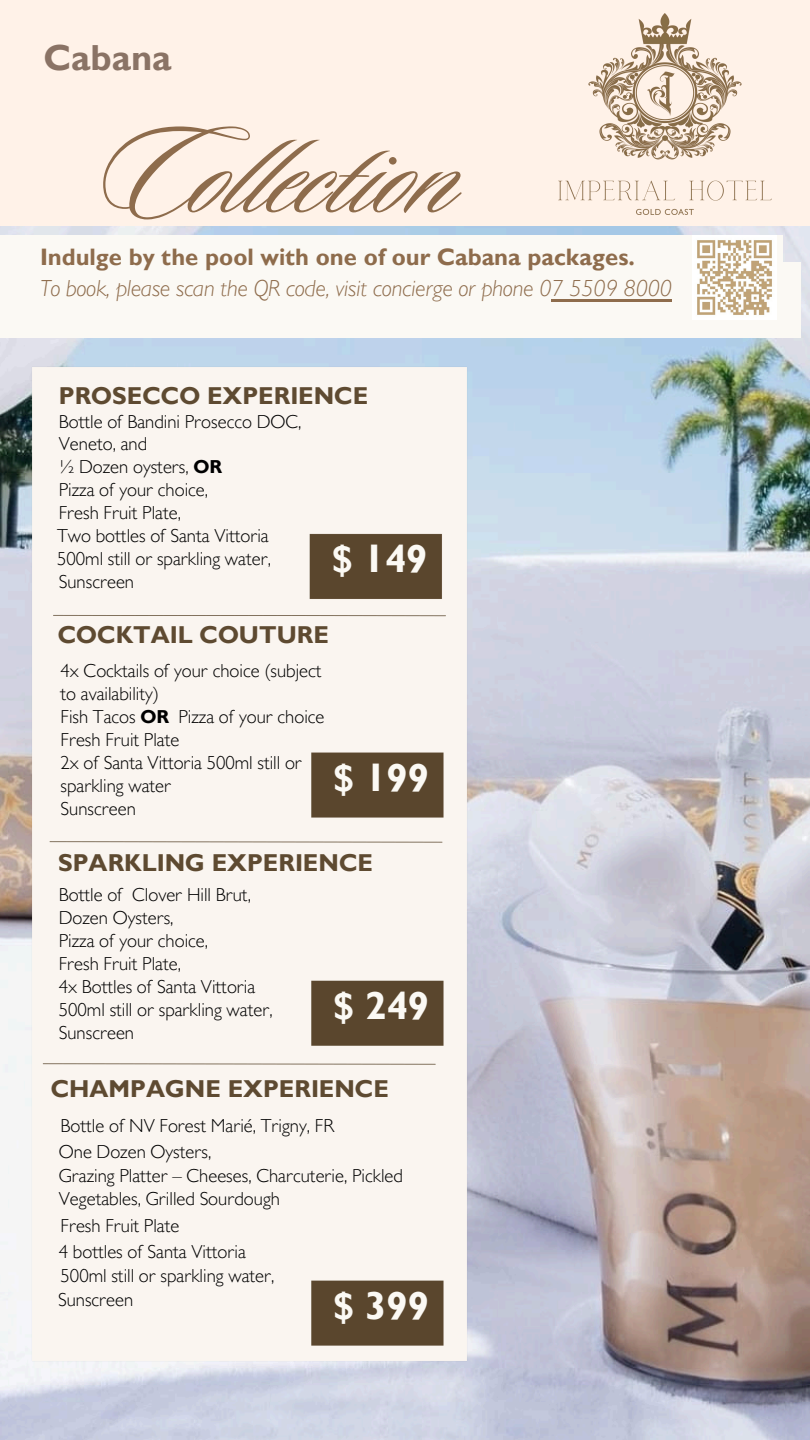
<style>
.page{position:relative;width:810px;height:1440px;background:#fff}
.page>*{position:absolute;margin:0;border:0;box-sizing:border-box;transform-origin:0 0}
.t1{font:135.2px "Sloop Script Pro";color:#8e6c4c}
.t2{font:700 38.9px "Gill Sans MT Std";color:#fbf9f4}
.t3{font:700 36.2px "Gill Sans MT Std";color:#8a7365}
.t4{font:700 24.4px "Gill Sans MT Std";color:#5e4a31}
.t5{font:700 23.8px "Gill Sans MT Std";color:#8e6c4c}
.t6{font:italic 300 23.2px "Gill Sans MT Std";color:#8e6c4c}
.t7{font:300 18.8px/22.5px "Gill Sans MT Std";color:#000}
.s1{font-weight:700}
</style>
<div class="page">
<img style="left:0;top:226px;width:810px;height:1214px">
<div style="left:0;top:0;width:810px;height:226px;background:#fff2e8"></div>
<img style="left:559px;top:14px;width:213px;height:201px">
<div style="left:0;top:235px;width:782px;height:84px;background:#fbf9f4"></div>
<div style="left:0;top:263px;width:800px;height:74px;background:#fbf9f4"></div>
<img style="left:28px;top:362px;width:444px;height:1004px">
<img style="left:693px;top:235px;width:84px;height:84px">
<hr style="left:552px;top:299px;width:120px;height:2px;background:#8e6c4c">
<p class="t3" style="left:44px;top:45px;width:129px">Cabana</p>
<h2 class="t1" style="left:99px;top:103px;width:360px">Col ection</h2>
<p class="t5" style="left:40px;top:249px;width:596px">Indulge by the pool with one of our Cabana packages.</p>
<p class="t6" style="left:40px;top:280px;width:633px">To book, please scan the QR code, visit concierge or phone 07 5509 8000</p>
<p class="t4" style="left:59px;top:387px;width:311px">PROSECCO EXPERIENCE</p>
<h2 class="t7" style="left:59px;top:413px;width:244px">Bottle of Bandini Prosecco DOC,</h2>
<p class="t7" style="left:59px;top:436px;width:90px">Veneto, and</p>
<p class="t7" style="left:59px;top:459px;width:165px">½ Dozen oysters, <span class="s1">OR</span></p>
<h1 class="t7" style="left:59px;top:482px;width:151px">Pizza of your choice,</h1>
<h4 class="t7" style="left:59px;top:505px;width:124px">Fresh Fruit Plate,</h4>
<p class="t7" style="left:57px;top:528px;width:215px">Two bottles of Santa Vittoria<br>500ml still or sparkling water,</p>
<h5 class="t7" style="left:59px;top:573px;width:77px">Sunscreen</h5>
<p class="t2" style="left:332px;top:546px;width:98px">$ 149</p>
<h3 class="t4" style="left:58px;top:626px;width:273px">COCKTAIL COUTURE</h3>
<p class="t7" style="left:61px;top:662px;width:263px">4x Cocktails of your choice (subject</p>
<p class="t7" style="left:61px;top:685px;width:100px">to availability)</p>
<p class="t7" style="left:61px;top:708px;width:266px">Fish Tacos <span class="s1">OR</span> Pizza of your choice</p>
<h2 class="t7" style="left:61px;top:731px;width:120px">Fresh Fruit Plate</h2>
<h3 class="t7" style="left:61px;top:754px;width:243px">2x of Santa Vittoria 500ml still or</h3>
<p class="t7" style="left:61px;top:777px;width:112px">sparkling water</p>
<p class="t7" style="left:61px;top:800px;width:77px">Sunscreen</p>
<p class="t2" style="left:333px;top:764px;width:98px">$ 199</p>
<p class="t4" style="left:58px;top:854px;width:316px">SPARKLING EXPERIENCE</p>
<p class="t7" style="left:59px;top:886px;width:194px">Bottle of Clover Hill Brut,</p>
<p class="t7" style="left:59px;top:909px;width:116px">Dozen Oysters,</p>
<h3 class="t7" style="left:59px;top:932px;width:151px">Pizza of your choice,</h3>
<p class="t7" style="left:59px;top:955px;width:124px">Fresh Fruit Plate,</p>
<p class="t7" style="left:59px;top:978px;width:198px">4x Bottles of Santa Vittoria</p>
<p class="t7" style="left:59px;top:1001px;width:215px">500ml still or sparkling water,</p>
<p class="t7" style="left:59px;top:1024px;width:77px">Sunscreen</p>
<p class="t2" style="left:333px;top:992px;width:98px">$ 249</p>
<p class="t4" style="left:51px;top:1080px;width:340px">CHAMPAGNE EXPERIENCE</p>
<p class="t7" style="left:61px;top:1117px;width:275px">Bottle of NV Forest Marié, Trigny, FR</p>
<p class="t7" style="left:59px;top:1143px;width:154px">One Dozen Oysters,</p>
<p class="t7" style="left:59px;top:1168px;width:346px">Grazing Platter – Cheeses, Charcuterie, Pickled<br>Vegetables, Grilled Sourdough</p>
<p class="t7" style="left:61px;top:1217px;width:120px">Fresh Fruit Plate</p>
<p class="t7" style="left:59px;top:1243px;width:189px">4 bottles of Santa Vittoria</p>
<h2 class="t7" style="left:61px;top:1268px;width:215px">500ml still or sparkling water,</h2>
<h3 class="t7" style="left:58px;top:1292px;width:77px">Sunscreen</h3>
<p class="t2" style="left:333px;top:1292px;width:98px">$ 399</p>
</div>
